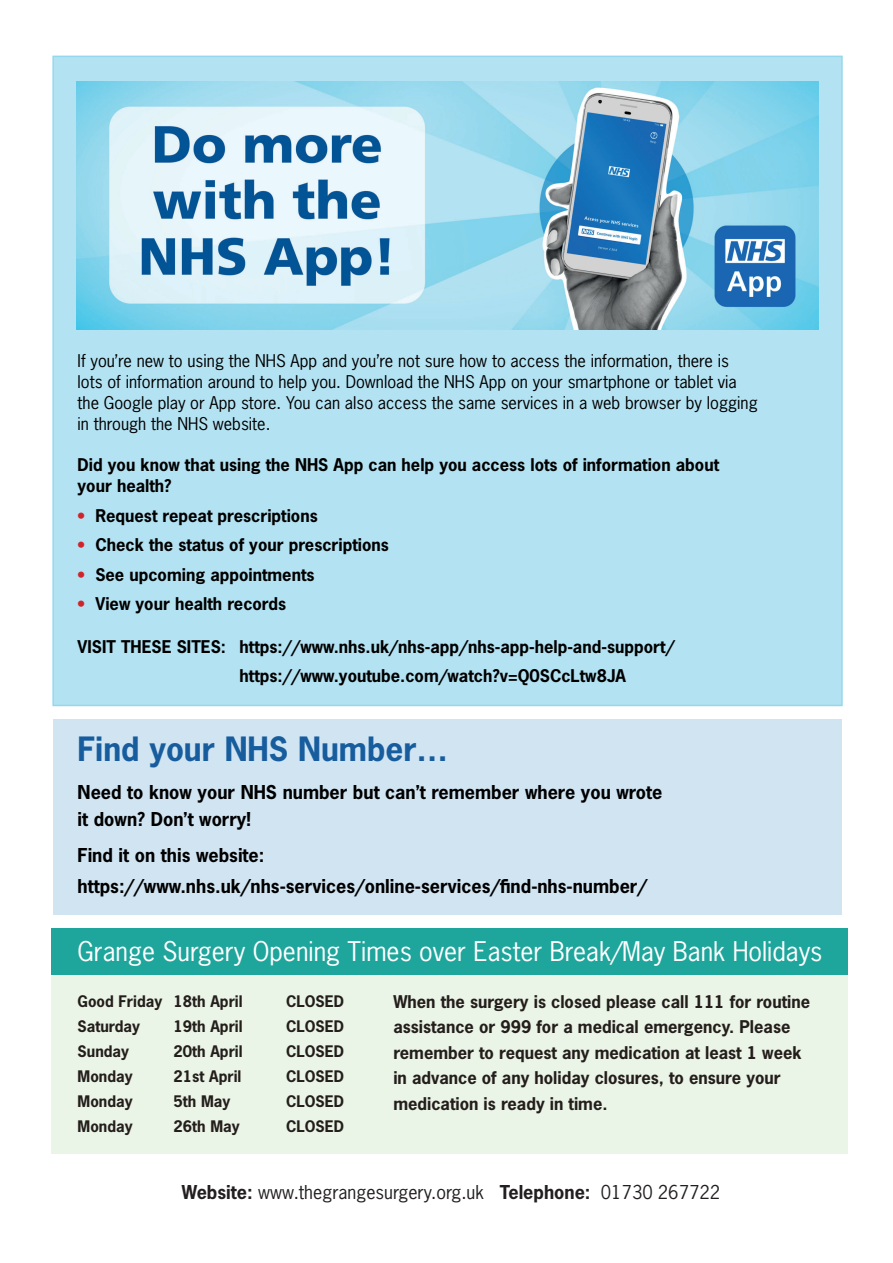
<style>
.page{position:relative;width:893px;height:1263px;background:#fff}
.page>*{position:absolute;margin:0;border:0;box-sizing:border-box;transform-origin:0 0}
.t1{font:700 31.5px "News Gothic Std";color:#175d9e}
.t2{font:25.5px "News Gothic Std";color:#fff}
.t3{font:700 18px/27px "News Gothic Std";color:#000}
.t4{font:18px "News Gothic Std";color:#231f20}
.t5{font:700 16.5px/21px "News Gothic Std";color:#000}
.t6{font:16.5px/21px "News Gothic Std";color:#000}
.t7{font:700 16.5px/25.5px "News Gothic Std";color:#241e1b}
.t8{font:700 15px "News Gothic Std";color:#241e1b}
.s1{color:#d1232a}
.s2{font-weight:700}
</style>
<div class="page">
<div style="left:52px;top:56px;width:791px;height:650px;background:#b3e2f2;border:2px solid #95d8ed"></div>
<img style="left:77px;top:82px;width:741px;height:247px">
<div style="left:53px;top:719px;width:789px;height:196px;background:#d0e4f2"></div>
<div style="left:51px;top:962px;width:796px;height:191px;background:#eaf4e7"></div>
<div style="left:51px;top:928px;width:796px;height:46px;background:#1fa69c"></div>
<p class="t6" style="left:78px;top:350px;width:682px">If you’re new to using the NHS App and you’re not sure how to access the information, there is lots of information around to help you. Download the NHS App on your smartphone or tablet via the Google play or App store. You can also access the same services in a web browser by logging in through the NHS website.</p>
<p class="t5" style="left:78px;top:454px;width:643px">Did you know that using the NHS App can help you access lots of information about your health?</p>
<p class="t5" style="left:78px;top:505px;width:242px"><span class="s1">•</span> Request repeat prescriptions</p>
<p class="t5" style="left:78px;top:534px;width:313px"><span class="s1">•</span> Check the status of your prescriptions</p>
<p class="t5" style="left:78px;top:564px;width:238px"><span class="s1">•</span> See upcoming appointments</p>
<p class="t5" style="left:78px;top:593px;width:210px"><span class="s1">•</span> View your health records</p>
<p class="t5" style="left:240px;top:632px;width:436px;line-height:29.5px;text-indent:-162px">VISIT THESE SITES: https://www.nhs.uk/nhs-app/nhs-app-help-and-support/ https://www.youtube.com/watch?v=Q0SCcLtw8JA</p>
<h1 class="t1" style="left:78px;top:728px;width:372px">Find your NHS Number…</h1>
<p class="t3" style="left:78px;top:778px;width:586px">Need to know your NHS number but can’t remember where you wrote it down? Don’t worry!</p>
<p class="t3" style="left:78px;top:839px;width:571px;line-height:31px">Find it on this website: https://www.nhs.uk/nhs-services/online-services/find-nhs-number/</p>
<h2 class="t2" style="left:78px;top:935px;width:746px">Grange Surgery Opening Times over Easter Break/May Bank Holidays</h2>
<p class="t8" style="left:78px;top:991px;width:167px">Good Friday 18th April</p>
<p class="t8" style="left:286px;top:991px;width:60px">CLOSED</p>
<p class="t8" style="left:78px;top:1016px;width:64px">Saturday</p>
<p class="t8" style="left:174px;top:1016px;width:71px">19th April</p>
<p class="t8" style="left:286px;top:1016px;width:60px">CLOSED</p>
<p class="t8" style="left:78px;top:1041px;width:53px">Sunday</p>
<p class="t8" style="left:174px;top:1041px;width:71px">20th April</p>
<p class="t8" style="left:286px;top:1041px;width:60px">CLOSED</p>
<p class="t8" style="left:78px;top:1066px;width:57px">Monday</p>
<p class="t8" style="left:174px;top:1066px;width:69px">21st April</p>
<p class="t8" style="left:286px;top:1066px;width:60px">CLOSED</p>
<p class="t8" style="left:78px;top:1091px;width:57px">Monday</p>
<p class="t8" style="left:174px;top:1091px;width:58px">5th May</p>
<p class="t8" style="left:286px;top:1091px;width:60px">CLOSED</p>
<p class="t8" style="left:78px;top:1116px;width:57px">Monday</p>
<p class="t8" style="left:174px;top:1116px;width:68px">26th May</p>
<p class="t8" style="left:286px;top:1116px;width:60px">CLOSED</p>
<p class="t7" style="left:393px;top:989px;width:418px">When the surgery is closed please call 111 for routine assistance or 999 for a medical emergency. Please remember to request any medication at least 1 week in advance of any holiday closures, to ensure your medication is ready in time.</p>
<p class="t4" style="left:182px;top:1181px;width:540px"><span class="s2">Website:</span> www.thegrangesurgery.org.uk <span class="s2">Telephone:</span> 01730 267722</p>
</div>
